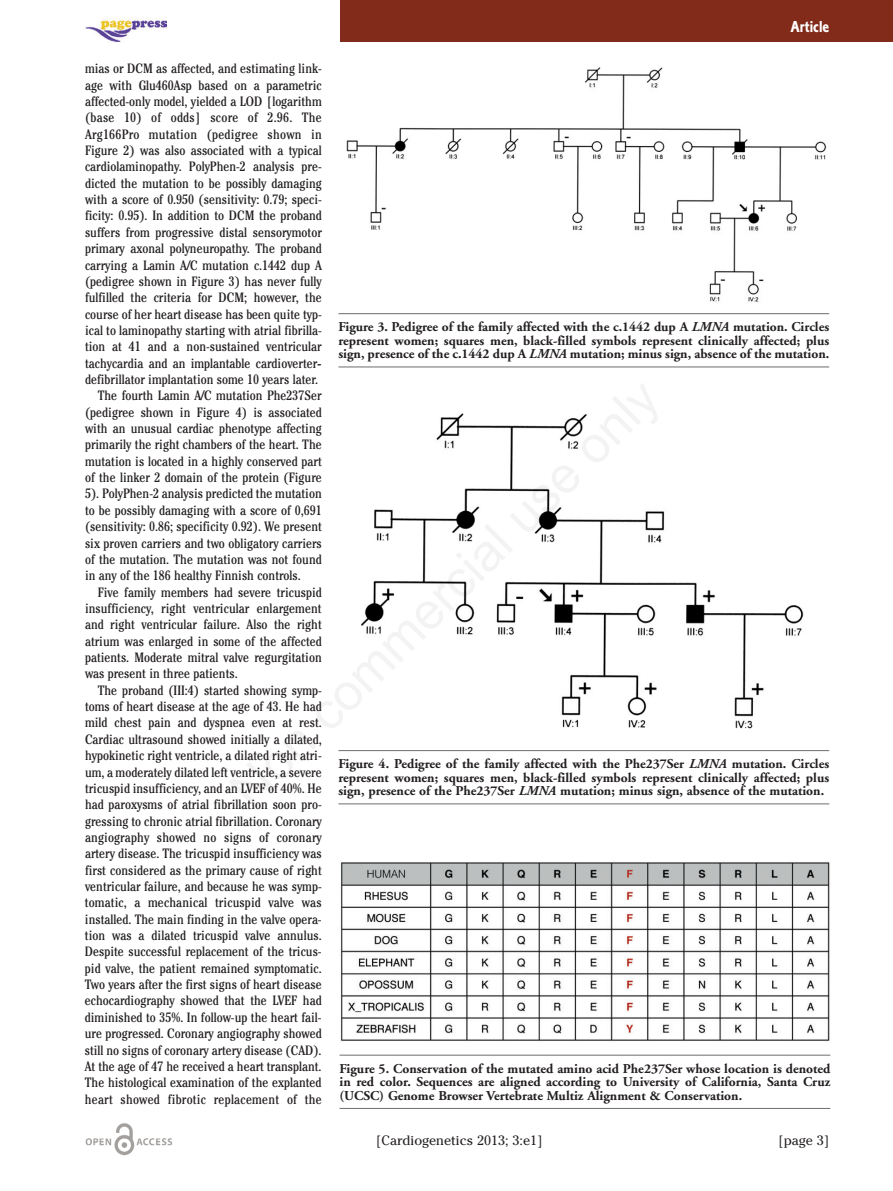
<style>
.page{position:relative;width:893px;height:1191px;background:#fff}
.page>*{position:absolute;margin:0;border:0;box-sizing:border-box;transform-origin:0 0}
.t1{font:16.5px "Corinthian Bold Condensed Plain";color:#fff}
.t2{font:condensed 13.5px "Cheltenham";color:#231f20}
.t3{font:700 13.5px/13.5px "Adobe Garamond";color:#231f20;text-align:justify}
.t4{font:condensed 13.5px "Cheltenham";letter-spacing:.02em;color:#231f20}
.t5{font:13.5px "Cheltenham";color:#231f20}
.s1{font-weight:700}
.s2{font-family:"Adobe Garamond Pro";font-style:italic}
</style>
<div class="page">
<div style="left:340px;top:0;width:553px;height:42px;background:#822b1b"></div>
<img style="left:86px;top:1123px;width:87px;height:33px">
<img style="left:85px;top:19px;width:81px;height:23px">
<hr style="left:338px;top:313px;width:491px;height:1px;background:#6c6d70">
<hr style="left:338px;top:366px;width:491px;height:1px;background:#6c6d70">
<img style="left:346px;top:67px;width:481px;height:235px">
<hr style="left:338px;top:750px;width:491px;height:1px;background:#6c6d70">
<hr style="left:338px;top:803px;width:491px;height:1px;background:#6c6d70">
<img style="left:361px;top:413px;width:443px;height:316px">
<hr style="left:340px;top:1054px;width:490px;height:1px;background:#6c6d70">
<hr style="left:340px;top:1108px;width:490px;height:1px;background:#6c6d70">
<img style="left:340px;top:862px;width:490px;height:179px">
<p class="t2" style="left:85px;top:64px;width:238px">mias or DCM as affected, and estimating link-</p>
<p class="t2" style="left:85px;top:80px;width:238px">age with Glu460Asp based on a parametric</p>
<p class="t2" style="left:85px;top:96px;width:238px">affected-only model, yielded a LOD [logarithm</p>
<p class="t4" style="left:85px;top:113px;width:238px">(base 10) of odds] score of 2.96. The</p>
<p class="t4" style="left:85px;top:129px;width:238px">Arg166Pro mutation (pedigree shown in</p>
<p class="t2" style="left:85px;top:146px;width:238px">Figure 2) was also associated with a typical</p>
<p class="t2" style="left:85px;top:162px;width:238px">cardiolaminopathy. PolyPhen-2 analysis pre-</p>
<p class="t2" style="left:85px;top:178px;width:238px">dicted the mutation to be possibly damaging</p>
<p class="t2" style="left:85px;top:195px;width:238px">with a score of 0.950 (sensitivity: 0.79; speci-</p>
<p class="t2" style="left:85px;top:211px;width:238px">ficity: 0.95). In addition to DCM the proband</p>
<p class="t2" style="left:85px;top:227px;width:238px">suffers from progressive distal sensorymotor</p>
<p class="t2" style="left:85px;top:244px;width:238px">primary axonal polyneuropathy. The proband</p>
<p class="t2" style="left:85px;top:260px;width:238px">carrying a Lamin A/C mutation c.1442 dup A</p>
<p class="t2" style="left:85px;top:276px;width:238px">(pedigree shown in Figure 3) has never fully</p>
<p class="t2" style="left:85px;top:293px;width:238px">fulfilled the criteria for DCM; however, the</p>
<p class="t2" style="left:85px;top:309px;width:238px">course of her heart disease has been quite typ-</p>
<p class="t2" style="left:85px;top:325px;width:238px">ical to laminopathy starting with atrial fibrilla-</p>
<p class="t2" style="left:85px;top:342px;width:238px">tion at 41 and a non-sustained ventricular</p>
<p class="t2" style="left:85px;top:358px;width:238px">tachycardia and an implantable cardioverter<span class="s1">-</span></p>
<p class="t2" style="left:85px;top:374px;width:235px">defibrillator implantation some 10 years later.</p>
<p class="t2" style="left:98px;top:391px;width:225px">The fourth Lamin A/C mutation Phe237Ser</p>
<p class="t2" style="left:85px;top:407px;width:238px">(pedigree shown in Figure 4) is associated</p>
<p class="t2" style="left:85px;top:423px;width:238px">with an unusual cardiac phenotype affecting</p>
<p class="t2" style="left:85px;top:440px;width:238px">primarily the right chambers of the heart. The</p>
<p class="t2" style="left:85px;top:456px;width:238px">mutation is located in a highly conserved part</p>
<p class="t2" style="left:85px;top:472px;width:238px">of the linker 2 domain of the protein (Figure</p>
<p class="t2" style="left:85px;top:489px;width:238px">5). PolyPhen-2 analysis predicted the mutation</p>
<p class="t2" style="left:85px;top:505px;width:238px">to be possibly damaging with a score of 0,691</p>
<p class="t2" style="left:85px;top:522px;width:238px">(sensitivity: 0.86; specificity 0.92). We present</p>
<p class="t2" style="left:85px;top:538px;width:238px">six proven carriers and two obligatory carriers</p>
<p class="t2" style="left:85px;top:554px;width:238px">of the mutation. The mutation was not found</p>
<p class="t2" style="left:85px;top:571px;width:217px">in any of the 186 healthy Finnish controls.</p>
<p class="t2" style="left:98px;top:587px;width:225px">Five family members had severe tricuspid</p>
<p class="t2" style="left:85px;top:603px;width:238px">insufficiency, right ventricular enlargement</p>
<p class="t2" style="left:85px;top:620px;width:238px">and right ventricular failure. Also the right</p>
<p class="t2" style="left:85px;top:636px;width:238px">atrium was enlarged in some of the affected</p>
<p class="t2" style="left:85px;top:652px;width:238px">patients. Moderate mitral valve regurgitation</p>
<p class="t2" style="left:85px;top:669px;width:154px">was present in three patients.</p>
<p class="t2" style="left:98px;top:685px;width:226px">The proband (III:4) started showing symp-</p>
<p class="t2" style="left:85px;top:701px;width:238px">toms of heart disease at the age of 43. He had</p>
<p class="t2" style="left:85px;top:718px;width:238px">mild chest pain and dyspnea even at rest.</p>
<p class="t2" style="left:85px;top:734px;width:238px">Cardiac ultrasound showed initially a dilated,</p>
<p class="t2" style="left:85px;top:750px;width:238px">hypokinetic right ventricle, a dilated right atri-</p>
<p class="t2" style="left:85px;top:767px;width:238px">um, a moderately dilated left ventricle, a severe</p>
<p class="t2" style="left:85px;top:783px;width:238px">tricuspid insufficiency, and an LVEF of 40%. He</p>
<p class="t2" style="left:85px;top:799px;width:238px">had paroxysms of atrial fibrillation soon pro-</p>
<p class="t2" style="left:85px;top:816px;width:238px">gressing to chronic atrial fibrillation. Coronary</p>
<p class="t2" style="left:85px;top:832px;width:238px">angiography showed no signs of coronary</p>
<p class="t2" style="left:85px;top:849px;width:238px">artery disease. The tricuspid insufficiency was</p>
<p class="t2" style="left:85px;top:865px;width:238px">first considered as the primary cause of right</p>
<p class="t2" style="left:85px;top:881px;width:238px">ventricular failure, and because he was symp-</p>
<p class="t2" style="left:85px;top:898px;width:238px">tomatic, a mechanical tricuspid valve was</p>
<p class="t2" style="left:85px;top:914px;width:238px">installed. The main finding in the valve opera-</p>
<p class="t2" style="left:85px;top:930px;width:238px">tion was a dilated tricuspid valve annulus.</p>
<p class="t2" style="left:85px;top:947px;width:238px">Despite successful replacement of the tricus-</p>
<p class="t2" style="left:85px;top:963px;width:238px">pid valve, the patient remained symptomatic.</p>
<p class="t2" style="left:85px;top:979px;width:238px">Two years after the first signs of heart disease</p>
<p class="t2" style="left:85px;top:996px;width:238px">echocardiography showed that the LVEF had</p>
<p class="t2" style="left:85px;top:1012px;width:238px">diminished to 35%. In follow-up the heart fail-</p>
<p class="t2" style="left:85px;top:1028px;width:238px">ure progressed. Coronary angiography showed</p>
<p class="t2" style="left:85px;top:1045px;width:238px">still no signs of coronary artery disease (CAD).</p>
<p class="t2" style="left:85px;top:1061px;width:238px">At the age of 47 he received a heart transplant.</p>
<p class="t2" style="left:85px;top:1077px;width:238px">The histological examination of the explanted</p>
<p class="t4" style="left:85px;top:1094px;width:238px">heart showed fibrotic replacement of the</p>
<p class="t1" style="left:790px;top:21px;width:40px">Article</p>
<p class="t3" style="left:338px;top:321px;width:492px">Figure 3. Pedigree of the family affected with the c.1442 dup A <span class="s2">LMNA</span> mutation. Circles represent women; squares men, black-filled symbols represent clinically affected; plus sign, presence of the c.1442 dup A <span class="s2">LMNA</span> mutation; minus sign, absence of the mutation.</p>
<p class="t3" style="left:338px;top:758px;width:492px">Figure 4. Pedigree of the family affected with the Phe237Ser <span class="s2">LMNA</span> mutation. Circles represent women; squares men, black-filled symbols represent clinically affected; plus sign, presence of the Phe237Ser <span class="s2">LMNA</span> mutation; minus sign, absence of the mutation.</p>
<p class="t3" style="left:340px;top:1062px;width:492px">Figure 5. Conservation of the mutated amino acid Phe237Ser whose location is denoted in red color. Sequences are aligned according to University of California, Santa Cruz (UCSC) Genome Browser Vertebrate Multiz Alignment &amp; Conservation.</p>
<p class="t5" style="left:376px;top:1132px;width:168px">[Cardiogenetics 2013; 3:e1]</p>
<p class="t5" style="left:778px;top:1132px;width:52px">[page 3]</p>
</div>
